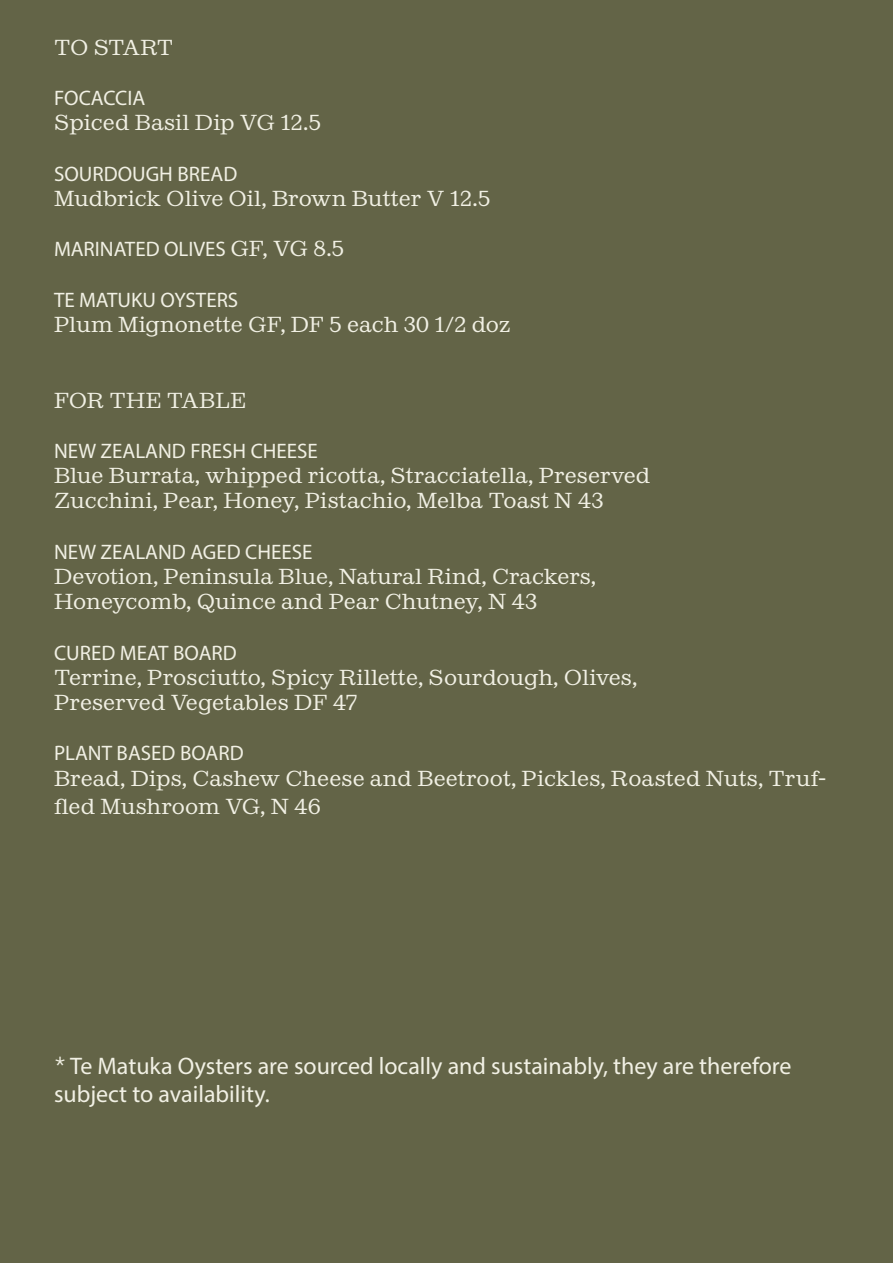
<style>
.page{position:relative;width:893px;height:1263px;background:#636447}
.page>*{position:absolute;margin:0;border:0;box-sizing:border-box;transform-origin:0 0}
.t1{font:24px/28.8px "Myriad Pro";color:#f1f0e4}
.t2{font:21px/25.2px "Kleukens Egyptienne";color:#f1f0e4}
.t3{font:21px "Myriad Pro";color:#f1f0e4}
.s1{font-family:"Kleukens Egyptienne"}
</style>
<div class="page">
<p class="t2" style="left:54px;top:35px;width:121px">TO START</p>
<p class="t3" style="left:54px;top:85px;width:93px">FOCACCIA</p>
<p class="t2" style="left:54px;top:110px;width:269px">Spiced Basil Dip VG 12.5</p>
<p class="t3" style="left:54px;top:161px;width:185px">SOURDOUGH BREAD</p>
<p class="t2" style="left:54px;top:186px;width:438px">Mudbrick Olive Oil, Brown Butter V 12.5</p>
<p class="t3" style="left:54px;top:236px;width:292px">MARINATED OLIVES <span class="s1">GF, VG 8.5</span></p>
<p class="t3" style="left:54px;top:287px;width:186px">TE MATUKU OYSTERS</p>
<p class="t2" style="left:54px;top:312px;width:458px">Plum Mignonette GF, DF 5 each 30 1/2 doz</p>
<p class="t2" style="left:54px;top:387px;width:194px">FOR THE TABLE</p>
<p class="t3" style="left:54px;top:438px;width:265px">NEW ZEALAND FRESH CHEESE</p>
<p class="t2" style="left:54px;top:463px;width:598px">Blue Burrata, whipped ricotta, Stracciatella, Preserved<br>Zucchini, Pear, Honey, Pistachio, Melba Toast N 43</p>
<p class="t3" style="left:54px;top:539px;width:260px">NEW ZEALAND AGED CHEESE</p>
<p class="t2" style="left:54px;top:564px;width:544px">Devotion, Peninsula Blue, Natural Rind, Crackers,<br>Honeycomb, Quince and Pear Chutney, N 43</p>
<p class="t3" style="left:54px;top:639px;width:184px">CURED MEAT BOARD</p>
<p class="t2" style="left:54px;top:665px;width:585px">Terrine, Prosciutto, Spicy Rillette, Sourdough, Olives,<br>Preserved Vegetables DF 47</p>
<p class="t3" style="left:54px;top:740px;width:191px">PLANT BASED BOARD</p>
<p class="t2" style="left:54px;top:764px;width:774px;line-height:28.8px">Bread, Dips, Cashew Cheese and Beetroot, Pickles, Roasted Nuts, Truf&shy;fled Mushroom VG, N 46</p>
<p class="t1" style="left:54px;top:1051px;width:739px"><span class="s1">*</span> Te Matuka Oysters are sourced locally and sustainably, they are therefore subject to availability.</p>
</div>
